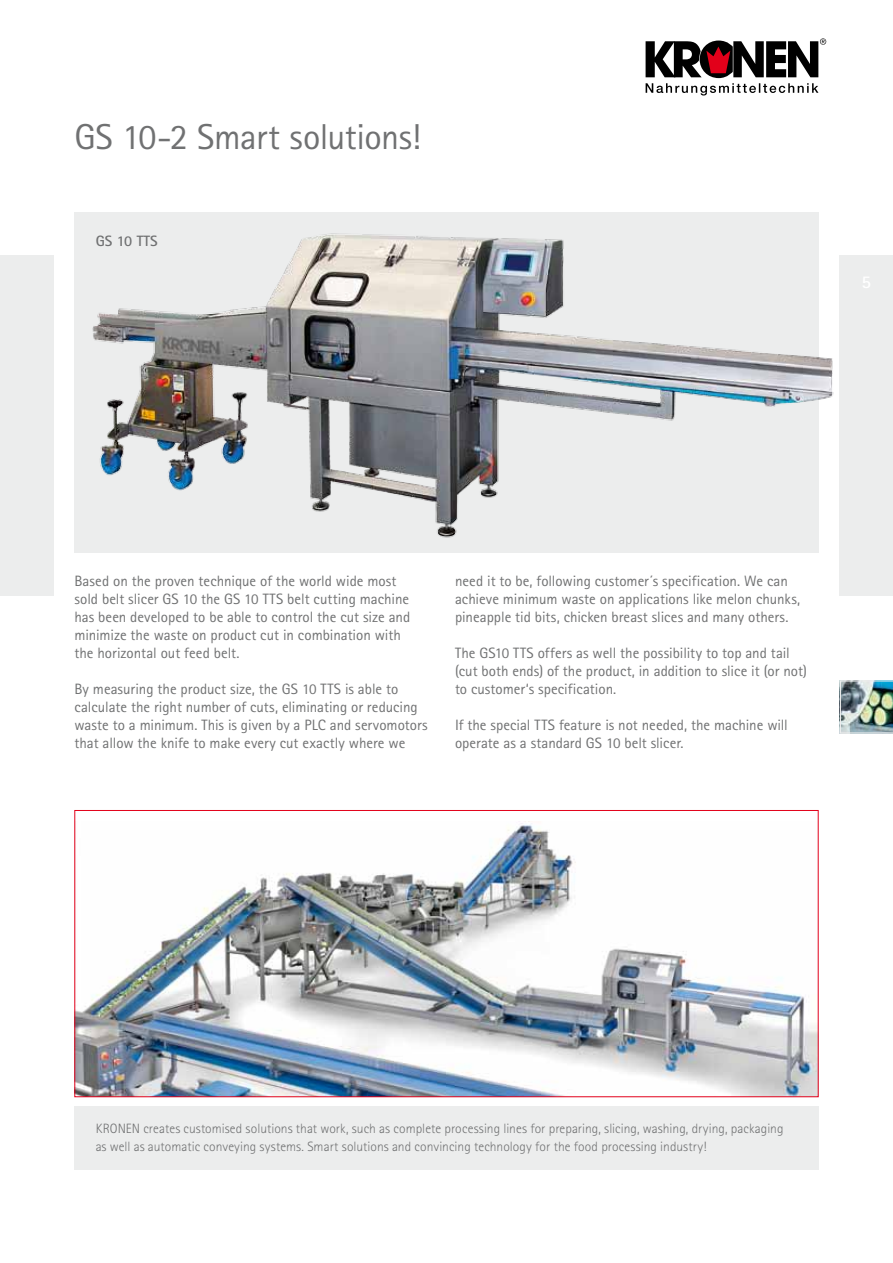
<style>
.page{position:relative;width:893px;height:1263px;background:#fff}
.page>*{position:absolute;margin:0;border:0;box-sizing:border-box;transform-origin:0 0}
.t1{font:36px "Rotis Sans Serif";letter-spacing:-.015em;color:#707172}
.t2{font:15px/18px "Rotis Sans Serif";color:#707172}
.t3{font:700 15px "Rotis Sans Serif";color:#707172}
.t4{font:300 13.5px/18px "Rotis Sans Serif";letter-spacing:.005em;color:#707172}
</style>
<div class="page">
<div style="left:0;top:255px;width:53px;height:340px;background:#eceded"></div>
<div style="left:840px;top:255px;width:53px;height:340px;background:#eceded"></div>
<div style="left:74px;top:1106px;width:745px;height:63px;background:#eceded"></div>
<img style="left:76px;top:821px;width:741px;height:274px">
<div style="left:74px;top:213px;width:745px;height:340px;background:#eceded"></div>
<img style="left:92px;top:233px;width:748px;height:312px">
<img style="left:840px;top:680px;width:53px;height:53px">
<svg style="left:646px;top:38px;width:180px;height:58px"></svg>
<h1 class="t1" style="left:74px;top:115px;width:348px">GS 10-2 Smart solutions!</h1>
<p class="t3" style="left:96px;top:231px;width:63px">GS 10 TTS</p>
<p class="t2" style="left:74px;top:571px;width:337px">Based on the proven technique of the world wide most sold belt slicer GS 10 the GS 10 TTS belt cutting machine has been developed to be able to control the cut size and minimize the waste on product cut in combination with the horizontal out feed belt.</p>
<p class="t2" style="left:74px;top:679px;width:355px">By measuring the product size, the GS 10 TTS is able to calculate the right number of cuts, eliminating or reducing waste to a minimum. This is given by a PLC and servomotors that allow the knife to make every cut exactly where we</p>
<p class="t2" style="left:455px;top:571px;width:347px">need it to be, following customer´s specification. We can achieve minimum waste on applications like melon chunks, pineapple tid bits, chicken breast slices and many others.</p>
<p class="t2" style="left:455px;top:643px;width:354px">The GS10 TTS offers as well the possibility to top and tail (cut both ends) of the product, in addition to slice it (or not) to customer‘s specification.</p>
<p class="t2" style="left:455px;top:715px;width:334px">If the special TTS feature is not needed, the machine will operate as a standard GS 10 belt slicer.</p>
<p class="t4" style="left:96px;top:1119px;width:689px">KRONEN creates customised solutions that work, such as complete processing lines for preparing, slicing, washing, drying, packaging as well as automatic conveying systems. Smart solutions and convincing technology for the food processing industry!</p>
</div>
